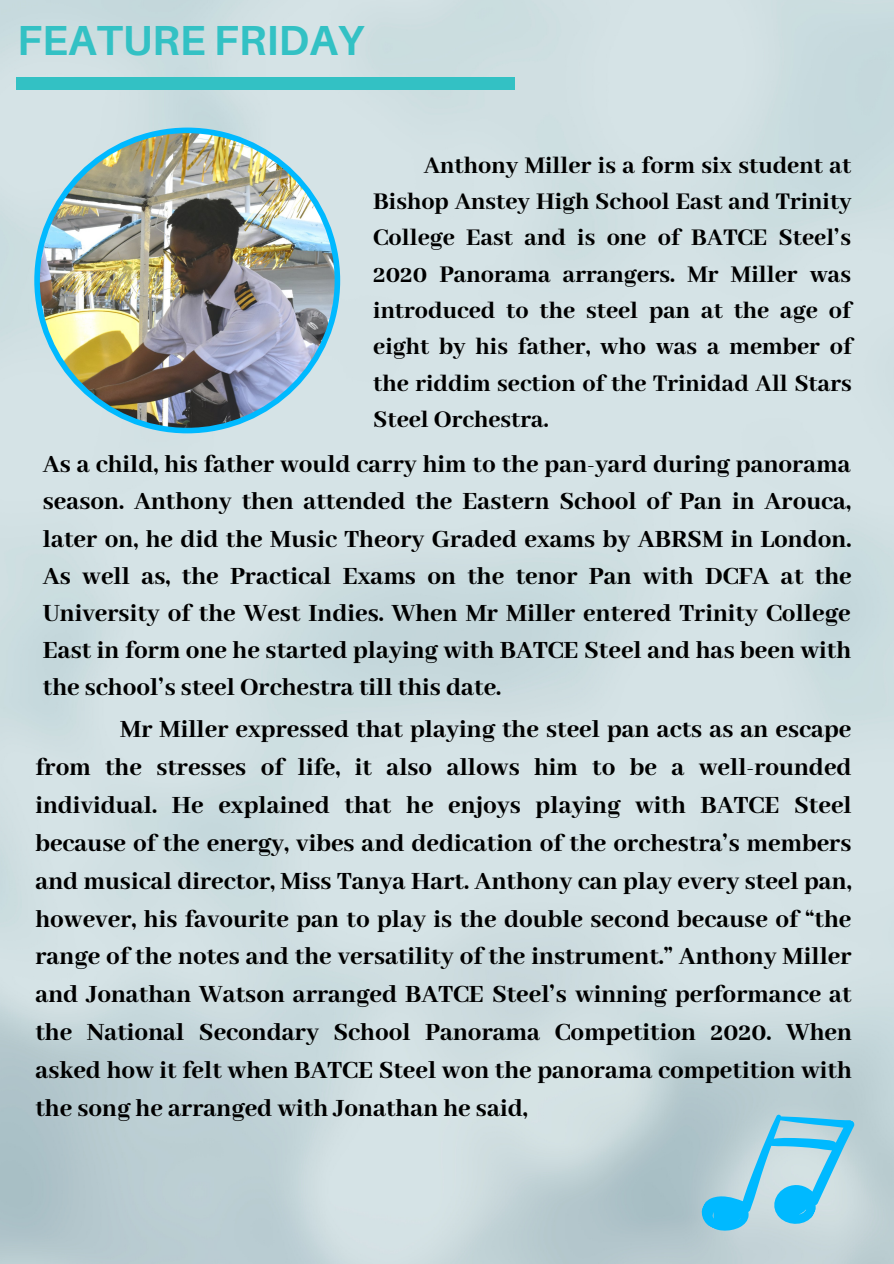
<style>
.page{position:relative;width:894px;height:1264px;background:#fff}
.page>*{position:absolute;margin:0;border:0;box-sizing:border-box;transform-origin:0 0}
.t1{font:700 42px "Aileron";color:#33c1c4}
.t2{font:800 27px/37.8px "Abhaya Libre";color:#000;text-align:justify}
.t3{font:800 26.1px/36.3px "Abhaya Libre";color:#000;text-align:justify}
</style>
<div class="page">
<img style="left:0;top:0;width:893px;height:1263px">
<div style="left:17px;top:77px;width:497px;height:12px;background:#33c1c4"></div>
<img style="left:34px;top:128px;width:306px;height:305px">
<svg style="left:696px;top:1078px;width:160px;height:185px;background:#a0cddc"></svg>
<h1 class="t1" style="left:17px;top:15px;width:348px">FEATURE FRIDAY</h1>
<p class="t3" style="left:373px;top:148px;width:480px;text-indent:50px">Anthony Miller is a form six student at Bishop Anstey High School East and Trinity College East and is one of BATCE Steel’s 2020 Panorama arrangers. Mr Miller was introduced to the steel pan at the age of eight by his father, who was a member of the riddim section of the Trinidad All Stars Steel Orchestra.</p>
<p class="t2" style="left:43px;top:447px;width:810px;line-height:37px">As a child, his father would carry him to the pan-yard during panorama season. Anthony then attended the Eastern School of Pan in Arouca, later on, he did the Music Theory Graded exams by ABRSM in London.<br>As well as, the Practical Exams on the tenor Pan with DCFA at the University of the West Indies. When Mr Miller entered Trinity College East in form one he started playing with BATCE Steel and has been with the school’s steel Orchestra till this date.</p>
<p class="t2" style="left:35px;top:711px;width:817px;text-indent:85px">Mr Miller expressed that playing the steel pan acts as an escape from the stresses of life, it also allows him to be a well-rounded individual. He explained that he enjoys playing with BATCE Steel because of the energy, vibes and dedication of the orchestra’s members and musical director, Miss Tanya Hart. Anthony can play every steel pan, however, his favourite pan to play is the double second because of “the range of the notes and the versatility of the instrument.” Anthony Miller and Jonathan Watson arranged BATCE Steel’s winning performance at the National Secondary School Panorama Competition 2020. When asked how it felt when BATCE Steel won the panorama competition with the song he arranged with Jonathan he said,</p>
</div>
